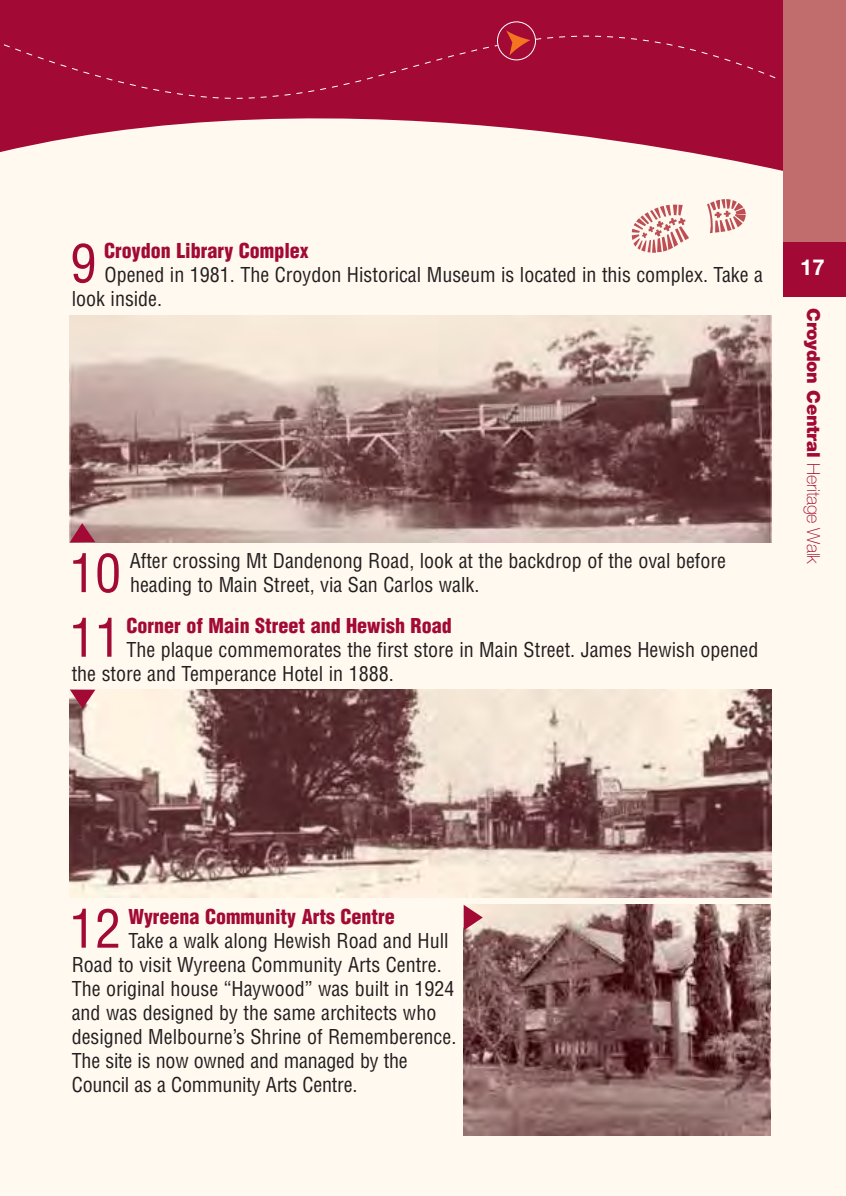
<style>
.page{position:relative;width:846px;height:1196px;background:#fff}
.page>*{position:absolute;margin:0;border:0;box-sizing:border-box;transform-origin:0 0}
.t1{font:condensed 52px "Helvetica";color:#a20a35}
.t2{font:700 22px "Helvetica Neue";color:#fff}
.t3{font:condensed 20px/24px "Helvetica";color:#231f20}
.t4{font:900 condensed 20px "Helvetica";color:#a20a35}
.t5{font:900 18px "Helvetica Neue";letter-spacing:-.015em;color:#a20a35}
.s1{font-weight:100}
</style>
<div class="page">
<div style="left:0;top:0;width:846px;height:1195px;background:#fff9ef"></div>
<svg style="left:0;top:0;width:784px;height:182px"></svg>
<div style="left:784px;top:0;width:62px;height:275px;background:#c26d6d"></div>
<div style="left:784px;top:242px;width:62px;height:54px;background:#a20a35"></div>
<div style="left:0;top:0;width:777px;height:99px;background:#a20a35"></div>
<div style="left:497px;top:21px;width:39px;height:39px;border:1px solid #fff;border-radius:50%"></div>
<svg style="left:506px;top:30px;width:24px;height:26px"></svg>
<img style="left:70px;top:315px;width:701px;height:227px">
<img style="left:70px;top:689px;width:701px;height:208px">
<svg style="left:70px;top:523px;width:25px;height:19px"></svg>
<svg style="left:70px;top:689px;width:25px;height:19px"></svg>
<img style="left:464px;top:904px;width:307px;height:230px">
<svg style="left:632px;top:204px;width:57px;height:49px"></svg>
<svg style="left:707px;top:199px;width:39px;height:34px"></svg>
<svg style="left:464px;top:904px;width:19px;height:26px"></svg>
<h1 class="t1" style="left:70px;top:243px;width:27px">9</h1>
<p class="t4" style="left:104px;top:243px;width:206px">Croydon Library Complex</p>
<p class="t3" style="left:72px;top:265px;width:693px;text-indent:33px">Opened in 1981. The Croydon Historical Museum is located in this complex. Take a look inside.</p>
<h1 class="t1" style="left:69px;top:553px;width:53px">10</h1>
<p class="t3" style="left:130px;top:550px;width:598px">After crossing Mt Dandenong Road, look at the backdrop of the oval before heading to Main Street, via San Carlos walk.</p>
<h1 class="t1" style="left:69px;top:617px;width:53px">11</h1>
<p class="t4" style="left:127px;top:617px;width:327px">Corner of Main Street and Hewish Road</p>
<p class="t3" style="left:72px;top:639px;width:688px;text-indent:55px">The plaque commemorates the first store in Main Street. James Hewish opened the store and Temperance Hotel in 1888.</p>
<p class="t2" style="left:800px;top:259px;width:26px">17</p>
<p class="t5" style="left:820px;top:308px;width:257px;rotate:90deg">Croydon Central <span class="s1">Heritage Walk</span></p>
<h1 class="t1" style="left:69px;top:908px;width:53px">12</h1>
<p class="t4" style="left:129px;top:908px;width:268px">Wyreena Community Arts Centre</p>
<p class="t3" style="left:72px;top:929px;width:386px;text-indent:57px">Take a walk along Hewish Road and Hull Road to visit Wyreena Community Arts Centre.<br>The original house “Haywood” was built in 1924 and was designed by the same architects who designed Melbourne’s Shrine of Rememberence.<br>The site is now owned and managed by the Council as a Community Arts Centre.</p>
</div>
